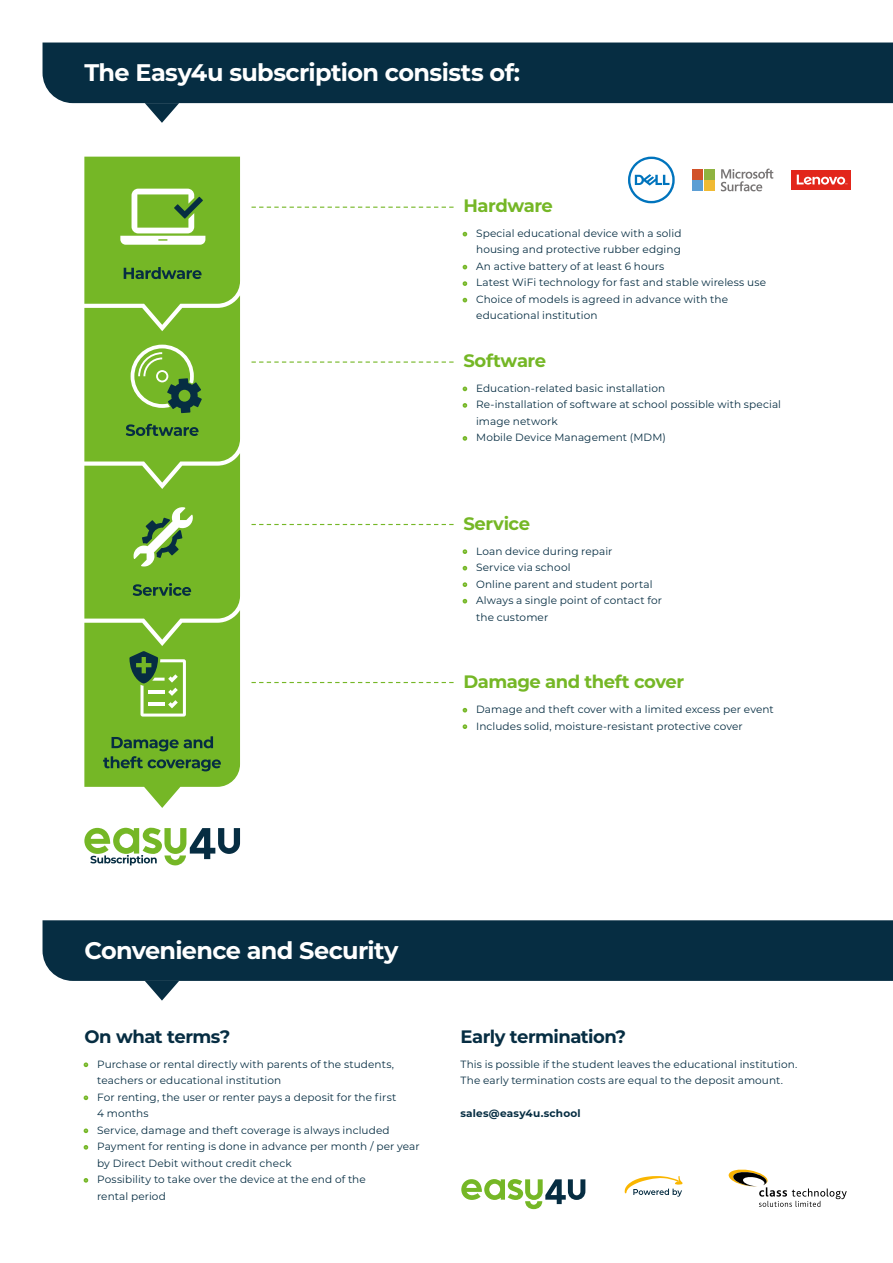
<style>
.page{position:relative;width:893px;height:1263px;background:#fff}
.page>*{position:absolute;margin:0;border:0;box-sizing:border-box;transform-origin:0 0}
.t1{font:700 24px "Montserrat";letter-spacing:-.025em;color:#fff}
.t2{font:700 18px "Montserrat";letter-spacing:-.025em;color:#75b726}
.t3{font:700 18px "Montserrat";letter-spacing:-.03em;color:#062d42}
.t4{font:10.5px/16.5px "Montserrat";letter-spacing:.01em;color:#062d42}
.t5{font:700 10.5px "Montserrat";letter-spacing:.02em;color:#062d42}
.s1{color:#75b726}
</style>
<div class="page">
<div style="left:43px;top:43px;width:850px;height:60px;background:#062d42"></div>
<div style="left:43px;top:920px;width:850px;height:61px;background:#062d42"></div>
<svg style="left:251px;top:207px;width:203px;height:1px"></svg>
<svg style="left:251px;top:361px;width:203px;height:2px"></svg>
<svg style="left:251px;top:524px;width:203px;height:1px"></svg>
<svg style="left:251px;top:682px;width:203px;height:1px"></svg>
<svg style="left:84px;top:827px;width:156px;height:39px"></svg>
<svg style="left:84px;top:157px;width:156px;height:651px;background:#7db83b"></svg>
<svg style="left:145px;top:103px;width:34px;height:20px"></svg>
<svg style="left:145px;top:981px;width:34px;height:19px"></svg>
<svg style="left:728px;top:1169px;width:119px;height:38px"></svg>
<svg style="left:461px;top:1179px;width:124px;height:30px"></svg>
<svg style="left:624px;top:1176px;width:59px;height:21px"></svg>
<svg style="left:721px;top:169px;width:52px;height:22px"></svg>
<div style="left:693px;top:169px;width:10px;height:11px;background:#d15229"></div>
<div style="left:704px;top:169px;width:11px;height:11px;background:#8fb340"></div>
<div style="left:693px;top:181px;width:10px;height:10px;background:#5c9ed4"></div>
<div style="left:704px;top:181px;width:11px;height:10px;background:#f0ba33"></div>
<svg style="left:628px;top:157px;width:47px;height:46px"></svg>
<div style="left:791px;top:170px;width:59px;height:20px;background:#e2261b"></div>
<svg style="left:797px;top:175px;width:50px;height:10px"></svg>
<h1 class="t1" style="left:84px;top:55px;width:437px">The Easy4u subscription consists of:</h1>
<h2 class="t2" style="left:463px;top:193px;width:91px">Hardware</h2>
<p class="t4" style="left:463px;top:225px;width:220px;text-align:right"><span class="s1">•</span> Special educational device with a solid housing and protective rubber edging</p>
<p class="t4" style="left:463px;top:258px;width:203px"><span class="s1">•</span> An active battery of at least 6 hours</p>
<p class="t4" style="left:463px;top:274px;width:304px"><span class="s1">•</span> Latest WiFi technology for fast and stable wireless use</p>
<p class="t4" style="left:476px;top:291px;width:254px;text-indent:-13px"><span class="s1">•</span> Choice of models is agreed in advance with the educational institution</p>
<h2 class="t2" style="left:463px;top:347px;width:84px">Software</h2>
<p class="t4" style="left:463px;top:379px;width:203px"><span class="s1">•</span> Education-related basic installation</p>
<p class="t4" style="left:476px;top:396px;width:306px;text-indent:-13px"><span class="s1">•</span> Re-installation of software at school possible with special image network</p>
<p class="t4" style="left:463px;top:429px;width:204px"><span class="s1">•</span> Mobile Device Management (MDM)</p>
<h2 class="t2" style="left:463px;top:510px;width:68px">Service</h2>
<p class="t4" style="left:463px;top:542px;width:151px"><span class="s1">•</span> Loan device during repair</p>
<p class="t4" style="left:463px;top:559px;width:109px"><span class="s1">•</span> Service via school</p>
<p class="t4" style="left:463px;top:575px;width:191px"><span class="s1">•</span> Online parent and student portal</p>
<p class="t4" style="left:476px;top:592px;width:188px;text-indent:-13px"><span class="s1">•</span> Always a single point of contact for the customer</p>
<h2 class="t2" style="left:463px;top:669px;width:222px">Damage and theft cover</h2>
<p class="t4" style="left:463px;top:701px;width:312px"><span class="s1">•</span> Damage and theft cover with a limited excess per event</p>
<p class="t4" style="left:463px;top:717px;width:281px"><span class="s1">•</span> Includes solid, moisture-resistant protective cover</p>
<h1 class="t1" style="left:84px;top:933px;width:316px">Convenience and Security</h1>
<h2 class="t3" style="left:84px;top:1023px;width:148px">On what terms?</h2>
<p class="t4" style="left:97px;top:1055px;width:298px;text-indent:-13px"><span class="s1">•</span> Purchase or rental directly with parents of the students, teachers or educational institution</p>
<p class="t4" style="left:97px;top:1088px;width:301px;text-indent:-13px"><span class="s1">•</span> For renting, the user or renter pays a deposit for the first<br>4 months</p>
<p class="t4" style="left:84px;top:1121px;width:307px"><span class="s1">•</span> Service, damage and theft coverage is always included</p>
<p class="t4" style="left:97px;top:1138px;width:324px;text-indent:-13px"><span class="s1">•</span> Payment for renting is done in advance per month / per year by Direct Debit without credit check</p>
<p class="t4" style="left:97px;top:1171px;width:270px;text-indent:-13px"><span class="s1">•</span> Possibility to take over the device at the end of the rental period</p>
<h2 class="t3" style="left:460px;top:1023px;width:167px">Early termination?</h2>
<p class="t4" style="left:460px;top:1055px;width:338px">This is possible if the student leaves the educational institution.<br>The early termination costs are equal to the deposit amount.</p>
<p class="t5" style="left:460px;top:1106px;width:122px">sales@easy4u.school</p>
</div>
